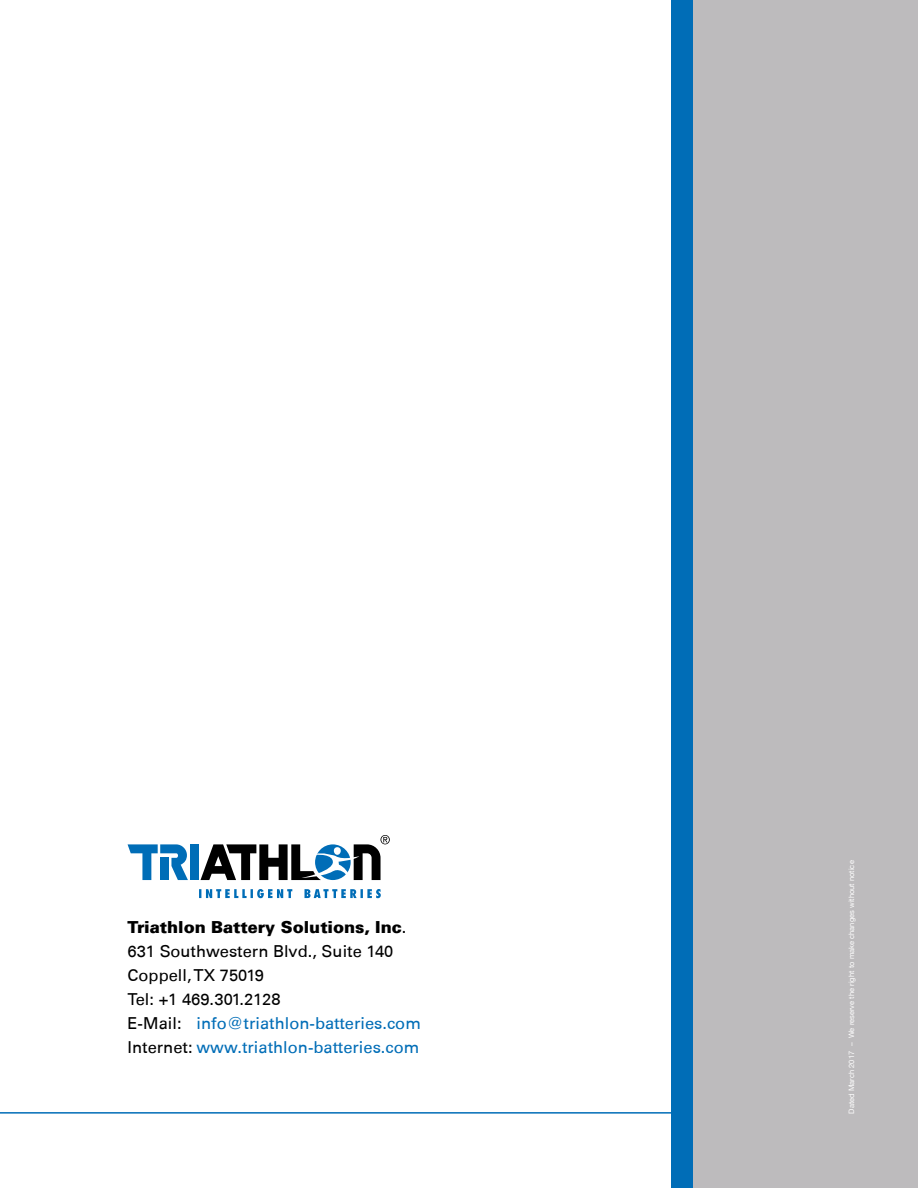
<style>
.page{position:relative;width:918px;height:1188px;background:#fff}
.page>*{position:absolute;margin:0;border:0;box-sizing:border-box;transform-origin:0 0}
.t1{font:16.5px/24px "Univers 55 Roman";color:#000}
.t2{font:900 16.5px "Univers";color:#000}
.t3{font:7.5px "Helvetica Neue";color:#fff}
.s1{font-family:"Univers 55 Roman";font-weight:400}
.s2{color:#006db7}
</style>
<div class="page">
<hr style="left:0;top:1112px;width:918px;height:2px;background:#006db7">
<div style="left:693px;top:0;width:225px;height:1188px;background:#bdbbbd"></div>
<div style="left:671px;top:0;width:22px;height:1188px;background:#006db7"></div>
<div style="left:190px;top:844px;width:9px;height:36px;background:#006db7"></div>
<svg style="left:128px;top:844px;width:60px;height:36px"></svg>
<svg style="left:199px;top:835px;width:191px;height:63px"></svg>
<p class="t2" style="left:128px;top:916px;width:280px">Triathlon Battery Solutions, Inc<span class="s1">.</span></p>
<p class="t1" style="left:128px;top:939px;width:295px">631 Southwestern Blvd., Suite 140<br>Coppell, TX 75019<br>Tel: +1 469.301.2128<br>E-Mail: <span class="s2">info@triathlon-batteries.com<br></span>Internet: <span class="s2">www.triathlon-batteries.com</span></p>
<p class="t3" style="left:846px;top:1114px;width:255px;rotate:-90deg">Dated March 2017 – We reserve the right to make changes without notice</p>
</div>
